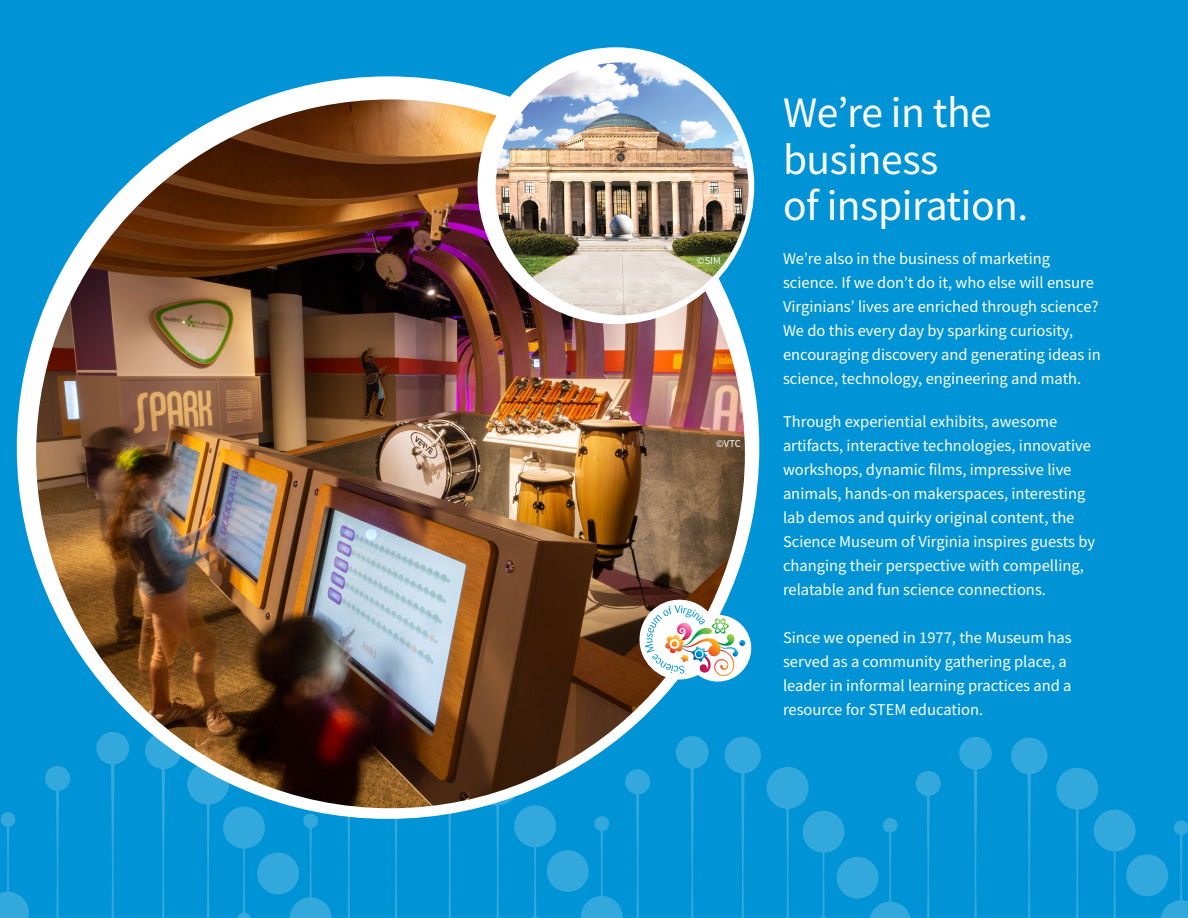
<style>
.page{position:relative;width:1188px;height:918px;background:#0093d5}
.page>*{position:absolute;margin:0;border:0;box-sizing:border-box;transform-origin:0 0}
.t1{font:43.5px/46.5px "Source Sans Pro";letter-spacing:-.01em;color:#fff}
.t2{font:16.5px/24px "Source Sans Pro";color:#fff}
.t3{font:10.5px "Source Sans Pro";color:#fff}
</style>
<div class="page">
<svg style="left:1174px;top:820px;width:14px;height:15px"></svg>
<div style="left:837px;top:857px;width:42px;height:42px;background:#32a8dd;border-radius:50%"></div>
<div style="left:803px;top:811px;width:42px;height:42px;background:#32a8dd;border-radius:50%"></div>
<div style="left:767px;top:767px;width:42px;height:42px;background:#32a8dd;border-radius:50%"></div>
<div style="left:725px;top:737px;width:36px;height:36px;background:#32a8dd;border-radius:50%"></div>
<div style="left:676px;top:736px;width:33px;height:33px;background:#32a8dd;border-radius:50%"></div>
<div style="left:1056px;top:768px;width:42px;height:42px;background:#32a8dd;border-radius:50%"></div>
<div style="left:1011px;top:738px;width:37px;height:36px;background:#32a8dd;border-radius:50%"></div>
<div style="left:959px;top:737px;width:33px;height:33px;background:#32a8dd;border-radius:50%"></div>
<div style="left:916px;top:771px;width:25px;height:25px;background:#32a8dd;border-radius:50%"></div>
<div style="left:1094px;top:810px;width:42px;height:41px;background:#32a8dd;border-radius:50%"></div>
<div style="left:1126px;top:854px;width:42px;height:42px;background:#32a8dd;border-radius:50%"></div>
<div style="left:883px;top:818px;width:15px;height:15px;background:#32a8dd;border-radius:50%"></div>
<div style="left:625px;top:769px;width:25px;height:25px;background:#32a8dd;border-radius:50%"></div>
<div style="left:594px;top:816px;width:15px;height:15px;background:#32a8dd;border-radius:50%"></div>
<div style="left:257px;top:852px;width:42px;height:42px;background:#32a8dd;border-radius:50%"></div>
<div style="left:223px;top:807px;width:42px;height:42px;background:#32a8dd;border-radius:50%"></div>
<div style="left:187px;top:763px;width:42px;height:42px;background:#32a8dd;border-radius:50%"></div>
<div style="left:145px;top:733px;width:37px;height:36px;background:#32a8dd;border-radius:50%"></div>
<div style="left:96px;top:732px;width:33px;height:33px;background:#32a8dd;border-radius:50%"></div>
<div style="left:45px;top:766px;width:25px;height:25px;background:#32a8dd;border-radius:50%"></div>
<svg style="left:477px;top:763px;width:42px;height:42px"></svg>
<div style="left:514px;top:805px;width:42px;height:42px;background:#32a8dd;border-radius:50%"></div>
<div style="left:547px;top:850px;width:42px;height:42px;background:#32a8dd;border-radius:50%"></div>
<div style="left:303px;top:814px;width:15px;height:14px;background:#32a8dd;border-radius:50%"></div>
<svg style="left:1160px;top:827px;width:28px;height:91px;background:#0f99d7"></svg>
<svg style="left:1076px;top:810px;width:3px;height:108px"></svg>
<svg style="left:1113px;top:851px;width:3px;height:67px"></svg>
<svg style="left:1027px;top:774px;width:4px;height:144px"></svg>
<svg style="left:974px;top:770px;width:3px;height:148px"></svg>
<svg style="left:927px;top:796px;width:3px;height:122px"></svg>
<svg style="left:869px;top:826px;width:42px;height:92px;background:#0c98d6"></svg>
<svg style="left:786px;top:809px;width:3px;height:109px"></svg>
<svg style="left:741px;top:773px;width:4px;height:145px"></svg>
<svg style="left:690px;top:769px;width:4px;height:149px"></svg>
<svg style="left:816px;top:851px;width:15px;height:67px"></svg>
<svg style="left:636px;top:794px;width:3px;height:124px"></svg>
<svg style="left:581px;top:823px;width:42px;height:95px;background:#0d98d7"></svg>
<svg style="left:496px;top:802px;width:3px;height:116px"></svg>
<svg style="left:528px;top:846px;width:15px;height:72px"></svg>
<svg style="left:448px;top:814px;width:4px;height:104px"></svg>
<svg style="left:394px;top:819px;width:4px;height:99px"></svg>
<svg style="left:347px;top:817px;width:3px;height:101px"></svg>
<svg style="left:290px;top:822px;width:42px;height:96px;background:#0d98d7"></svg>
<svg style="left:206px;top:773px;width:4px;height:145px"></svg>
<svg style="left:161px;top:769px;width:4px;height:149px"></svg>
<svg style="left:111px;top:764px;width:4px;height:154px"></svg>
<svg style="left:237px;top:847px;width:14px;height:71px"></svg>
<svg style="left:56px;top:791px;width:3px;height:127px"></svg>
<div style="left:1px;top:812px;width:14px;height:15px;background:#32a8dd;border-radius:50%"></div>
<svg style="left:0;top:819px;width:29px;height:99px;background:#0f99d7"></svg>
<div style="left:17px;top:76px;width:742px;height:743px;background:#fff;border-radius:50%"></div>
<img style="left:36px;top:99px;width:709px;height:709px;border-radius:354px">
<div style="left:478px;top:47px;width:276px;height:277px;background:#fff;border-radius:50%"></div>
<img style="left:496px;top:62px;width:253px;height:253px;border-radius:126px">
<img style="left:640px;top:600px;width:111px;height:82px">
<p class="t3" style="left:697px;top:254px;width:25px">©SIM</p>
<p class="t3" style="left:716px;top:437px;width:26px">©VTC</p>
<h1 class="t1" style="left:783px;top:89px;width:247px">We’re in the business<br>of inspiration.</h1>
<p class="t2" style="left:783px;top:246px;width:319px">We’re also in the business of marketing science. If we don’t do it, who else will ensure Virginians’ lives are enriched through science?<br>We do this every day by sparking curiosity, encouraging discovery and generating ideas in science, technology, engineering and math.</p>
<p class="t2" style="left:783px;top:410px;width:314px">Through experiential exhibits, awesome artifacts, interactive technologies, innovative workshops, dynamic films, impressive live animals, hands-on makerspaces, interesting lab demos and quirky original content, the Science Museum of Virginia inspires guests by changing their perspective with compelling, relatable and fun science connections.</p>
<p class="t2" style="left:783px;top:626px;width:290px">Since we opened in 1977, the Museum has served as a community gathering place, a leader in informal learning practices and a resource for STEM education.</p>
</div>
